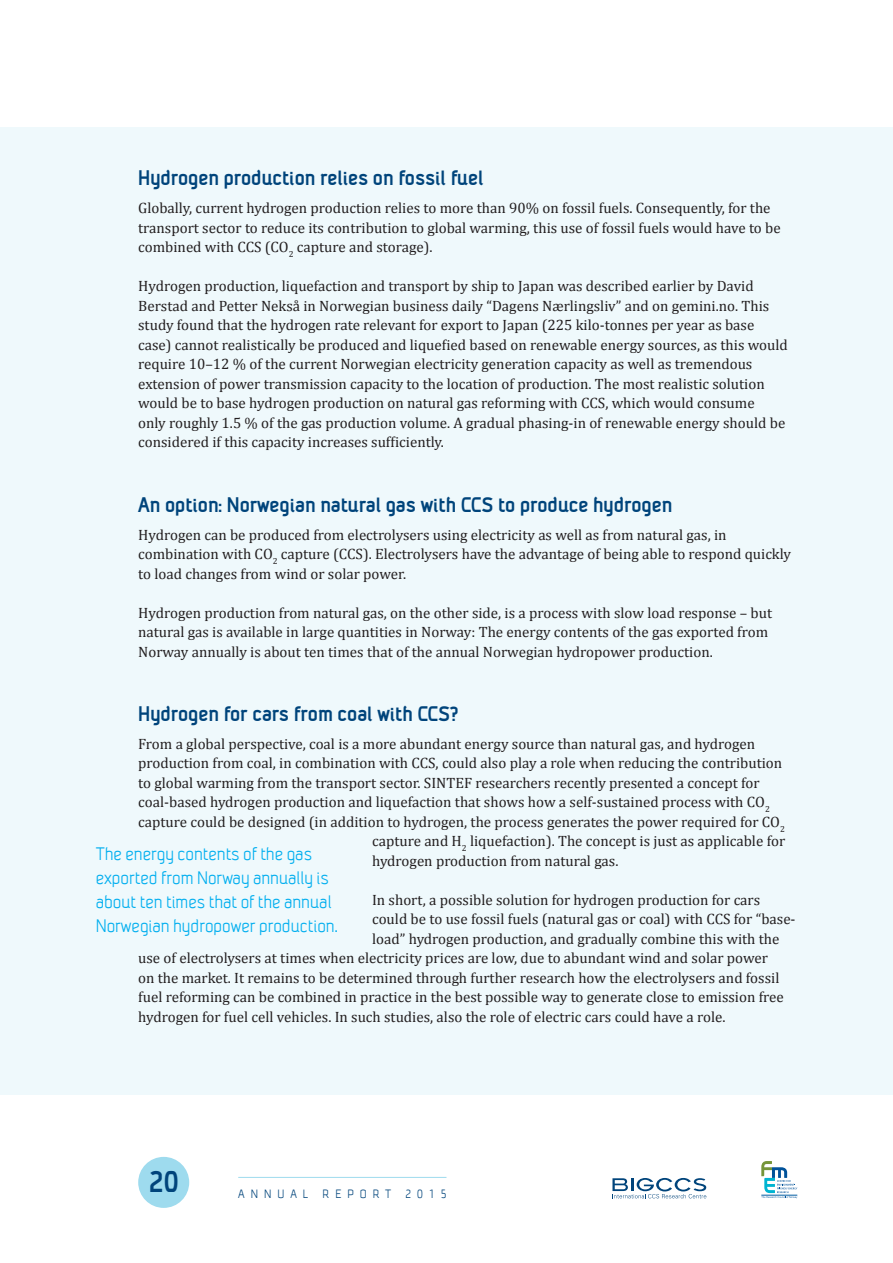
<style>
.page{position:relative;width:893px;height:1263px;background:#fff}
.page>*{position:absolute;margin:0;border:0;box-sizing:border-box;transform-origin:0 0}
.t1{font:700 30px "SINTEF";color:#00447b}
.t2{font:700 21px "SINTEF";color:#00447b}
.t3{font:18px/24px "SINTEF";color:#00aeef}
.t4{font:15px/19.5px "Cambria";color:#231f20}
.t5{font:12px "SINTEF";letter-spacing:.5em;color:#00447b}
</style>
<div class="page">
<hr style="left:238px;top:1177px;width:208px;height:1px;background:#9edbee">
<svg style="left:612px;top:1178px;width:94px;height:20px"></svg>
<svg style="left:761px;top:1161px;width:36px;height:37px"></svg>
<hr style="left:761px;top:1195px;width:36px;height:1px;background:#015da2">
<div style="left:138px;top:1157px;width:51px;height:51px;background:#9edbee;border-radius:50%"></div>
<div style="left:0;top:128px;width:893px;height:967px;background:#eff9fc"></div>
<h2 class="t2" style="left:138px;top:166px;width:347px">Hydrogen production relies on fossil fuel</h2>
<p class="t4" style="left:138px;top:198px;width:644px">Globally, current hydrogen production relies to more than 90% on fossil fuels. Consequently, for the transport sector to reduce its contribution to global warming, this use of fossil fuels would have to be combined with CCS (CO<sub>2</sub> capture and storage).</p>
<p class="t4" style="left:138px;top:276px;width:651px">Hydrogen production, liquefaction and transport by ship to Japan was described earlier by David Berstad and Petter Nekså in Norwegian business daily “Dagens Nærlingsliv” and on gemini.no. This study found that the hydrogen rate relevant for export to Japan (225 kilo-tonnes per year as base case) cannot -realistically be produced and liquefied based on renewable energy sources, as this would require 10–12 % of the current Norwegian electricity generation capacity as well as tremendous extension of power transmission capacity to the location of production. The most realistic solution would be to base hydrogen production on natural gas reforming with CCS, which would consume<br>only roughly 1.5 % of the gas production volume. A gradual phasing-in of renewable energy should be considered if this capacity increases sufficiently.</p>
<h2 class="t2" style="left:138px;top:492px;width:535px">An option: Norwegian natural gas with CCS to produce hydrogen</h2>
<p class="t4" style="left:138px;top:525px;width:654px">Hydrogen can be produced from electrolysers using electricity as well as from natural gas, in combination with CO<sub>2</sub> capture (CCS). Electrolysers have the advantage of being able to respond quickly to load changes from wind or solar power.</p>
<p class="t4" style="left:138px;top:603px;width:635px">Hydrogen production from natural gas, on the other side, is a process with slow load response – but natural gas is available in large quantities in Norway: The energy contents of the gas exported from<br>Norway annually is about ten times that of the annual Norwegian hydropower production.</p>
<h2 class="t2" style="left:138px;top:702px;width:322px">Hydrogen for cars from coal with CCS?</h2>
<p class="t4" style="left:138px;top:734px;width:619px">From a global perspective, coal is a more abundant energy source than natural gas, and hydrogen</p>
<p class="t4" style="left:138px;top:753px;width:645px">production from coal, in combination with CCS, could also play a role when reducing the contribution</p>
<p class="t4" style="left:138px;top:773px;width:623px">to global warming from the transport sector. SINTEF researchers recently presented a concept for</p>
<p class="t4" style="left:138px;top:792px;width:633px">coal-based hydrogen production and liquefaction that shows how a self-sustained process with CO<sub>2</sub></p>
<p class="t4" style="left:138px;top:812px;width:648px">capture could be designed (in addition to hydrogen, the process generates the power required for CO<sub>2</sub></p>
<p class="t4" style="left:372px;top:831px;width:415px">capture and H<sub>2</sub> liquefaction). The concept is just as applicable for</p>
<p class="t4" style="left:372px;top:851px;width:246px">hydrogen production from natural gas.</p>
<p class="t4" style="left:372px;top:890px;width:390px">In short, a possible solution for hydrogen production for cars</p>
<p class="t4" style="left:372px;top:909px;width:425px">could be to use fossil fuels (natural gas or coal) with CCS for “base-</p>
<p class="t4" style="left:372px;top:929px;width:409px">load” hydrogen production, and gradually combine this with the</p>
<p class="t4" style="left:138px;top:948px;width:631px">use of electrolysers at times when electricity prices are low, due to abundant wind and solar power</p>
<p class="t4" style="left:138px;top:968px;width:643px">on the market. It remains to be determined through further research how the electrolysers and fossil</p>
<p class="t4" style="left:138px;top:987px;width:647px">fuel reforming can be combined in practice in the best possible way to generate close to emission free</p>
<p class="t4" style="left:138px;top:1007px;width:587px">hydrogen for fuel cell vehicles. In such studies, also the role of electric cars could have a role.</p>
<p class="t3" style="left:96px;top:842px;width:243px">The energy contents of the gas exported from Norway annually is about ten times that of the annual<br>Norwegian hydropower production.</p>
<h1 class="t1" style="left:149px;top:1164px;width:31px">20</h1>
<p class="t5" style="left:238px;top:1187px;width:210px">ANNUAL REPORT 2015</p>
</div>
